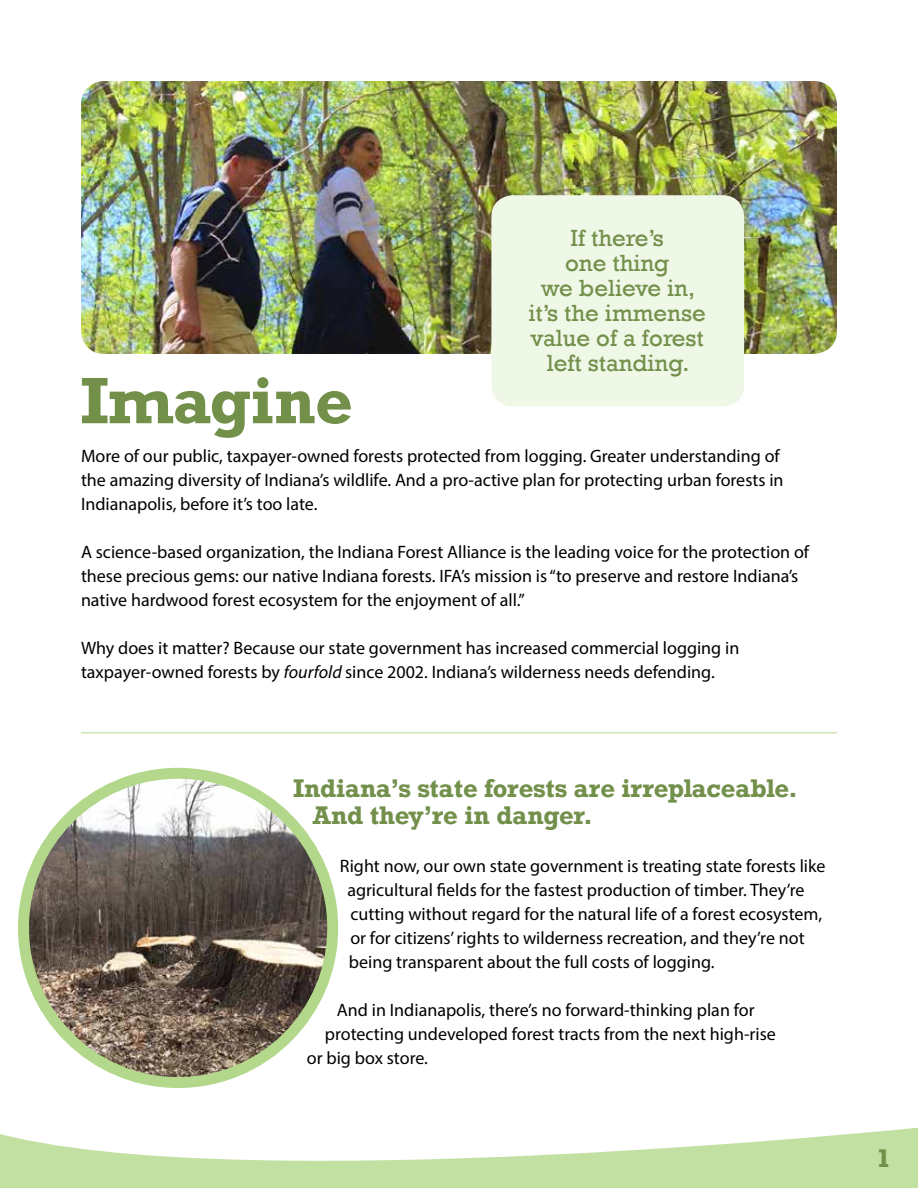
<style>
.page{position:relative;width:918px;height:1188px;background:#fff}
.page>*{position:absolute;margin:0;border:0;box-sizing:border-box;transform-origin:0 0}
.t1{font:700 61.5px "Rockwell";letter-spacing:-.01em;color:#73904b}
.t2{font:24px/25px "Rockwell";color:#73904b;text-align:center}
.t3{font:700 24px/27px "Rockwell";letter-spacing:-.01em;color:#73904b}
.t4{font:18px/24px "Myriad Pro";color:#000}
.s1{font-style:italic}
</style>
<div class="page">
<svg style="left:0;top:1127px;width:918px;height:61px;fill:#c3e0a3"></svg>
<img style="left:81px;top:81px;width:756px;height:273px">
<div style="left:491px;top:195px;width:253px;height:211px;background:#eff7e7;border-radius:22px"></div>
<img style="left:23px;top:773px;width:310px;height:310px;border-radius:155px">
<div style="left:18px;top:768px;width:320px;height:320px;border:11px solid #b4d88b;border-radius:50%"></div>
<hr style="left:81px;top:732px;width:756px;height:2px;background:#cde5b2">
<h1 class="t1" style="left:81px;top:361px;width:273px">Imagine</h1>
<h2 class="t2" style="left:529px;top:226px;width:179px">If there’s<br>one thing<br>we believe in, it’s the immense value of a forest left standing.</h2>
<p class="t4" style="left:81px;top:443px;width:704px">More of our public, taxpayer-owned forests protected from logging. Greater understanding of the amazing diversity of Indiana’s wildlife. And a pro-active plan for protecting urban forests in<br>Indianapolis, before it’s too late.</p>
<p class="t4" style="left:81px;top:539px;width:730px">A science-based organization, the Indiana Forest Alliance is the leading voice for the protection of these precious gems: our native Indiana forests. IFA’s mission is “to preserve and restore Indiana’s native hardwood forest ecosystem for the enjoyment of all.”</p>
<p class="t4" style="left:81px;top:635px;width:660px">Why does it matter? Because our state government has increased commercial logging in taxpayer-owned forests by <span class="s1">fourfold</span> since 2002. Indiana’s wilderness needs defending.</p>
<h2 class="t3" style="left:313px;top:774px;width:486px;text-indent:-19px">Indiana’s state forests are irreplaceable.<br>And they’re in danger.</h2>
<p class="t4" style="left:347px;top:853px;width:480px;text-indent:-8px">Right now, our own state government is treating state forests like agricultural fields for the fastest production of timber. They’re cutting without regard for the natural life of a forest ecosystem, or for citizens’ rights to wilderness recreation, and they’re not being transparent about the full costs of logging.</p>
<p class="t4" style="left:337px;top:997px;width:419px">And in Indianapolis, there’s no forward-thinking plan for</p>
<p class="t4" style="left:325px;top:1021px;width:452px">protecting undeveloped forest tracts from the next high-rise</p>
<p class="t4" style="left:307px;top:1045px;width:123px">or big box store.</p>
<h2 class="t3" style="left:876px;top:1144px;width:17px">1</h2>
</div>
